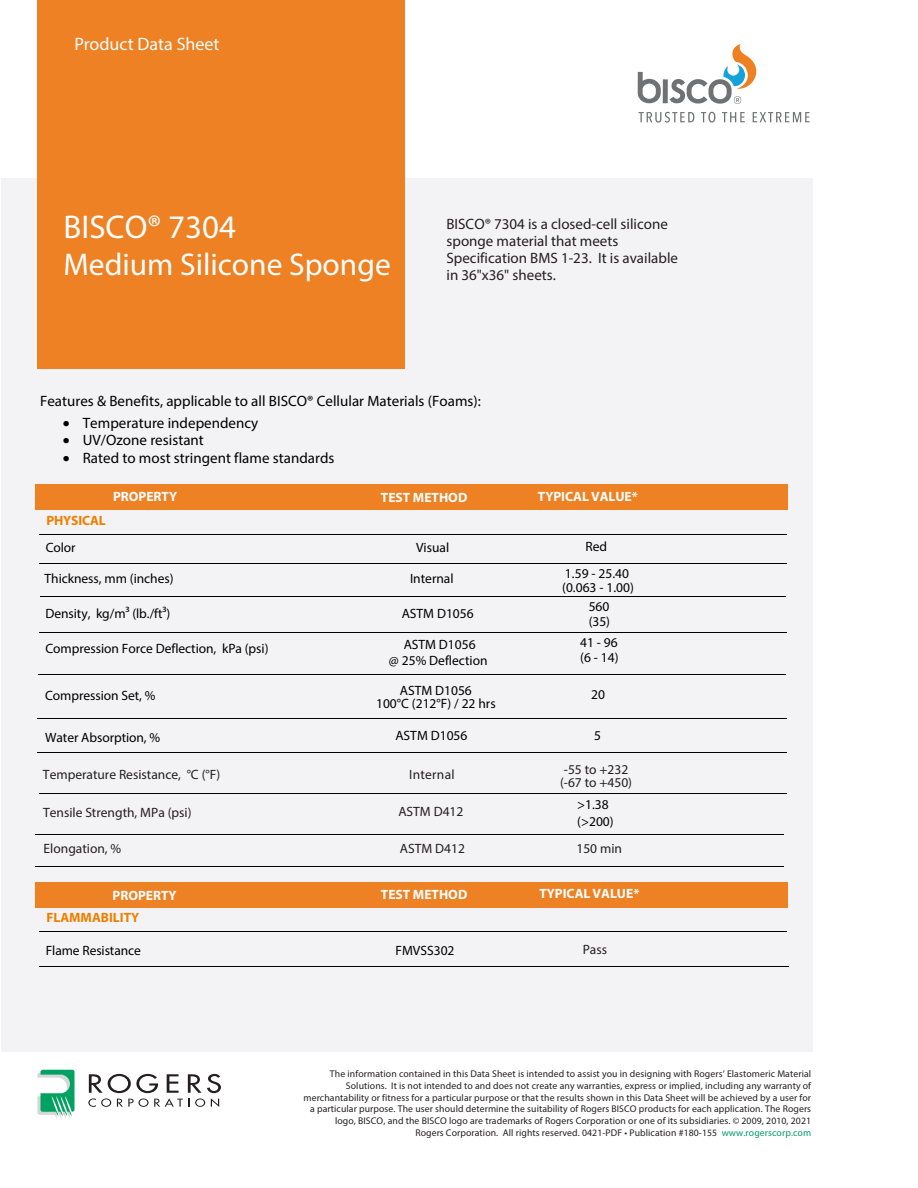
<style>
.page{position:relative;width:918px;height:1188px;background:#fff}
.page>*{position:absolute;margin:0;border:0;box-sizing:border-box;transform-origin:0 0}
.t1{font:33px "Myriad Pro";color:#fff}
.t2{font:31.5px "Myriad Pro";color:#fff}
.t3{font:18px "Myriad Pro";color:#fff}
.t4{font:15px "Myriad Pro";color:#000}
.t5{font:15px/17.2px "Myriad Pro";color:#231f20}
.t6{font:13.5px/15px "Myriad Pro";letter-spacing:-.005em;color:#000}
.t7{font:13.5px "Myriad Pro";color:#231f20}
.t8{font:700 13.5px "Myriad Pro";color:#fff}
.t9{font:13.5px/12.9px "Myriad Pro";color:#221e1f}
.t10{font:700 13.5px "Myriad Pro";color:#ee7f00}
.t11{font:13.5px "Myriad Pro";letter-spacing:.02em;color:#231f20}
.t12{font:9.75px/11.7px "Myriad Pro";letter-spacing:.01em;color:#231f20;text-align:right}
.s1{color:#009b67}
</style>
<div class="page">
<div style="left:1px;top:178px;width:811px;height:874px;background:#f3f3f5"></div>
<svg style="left:37px;top:1070px;width:38px;height:49px"></svg>
<svg style="left:88px;top:1074px;width:133px;height:33px"></svg>
<div style="left:37px;top:0;width:368px;height:368px;background:#ed8123"></div>
<div style="left:36px;top:485px;width:752px;height:25px;background:#ed8123"></div>
<svg style="left:639px;top:112px;width:55px;height:11px"></svg>
<svg style="left:701px;top:112px;width:14px;height:11px"></svg>
<svg style="left:722px;top:112px;width:23px;height:10px"></svg>
<svg style="left:753px;top:112px;width:57px;height:10px"></svg>
<svg style="left:638px;top:72px;width:23px;height:31px"></svg>
<div style="left:663px;top:79px;width:5px;height:24px;background:#707172"></div>
<svg style="left:669px;top:44px;width:88px;height:60px"></svg>
<hr style="left:39px;top:534px;width:748px;height:1px;background:#000">
<hr style="left:40px;top:596px;width:746px;height:1px;background:#000">
<hr style="left:39px;top:632px;width:748px;height:1px;background:#000">
<hr style="left:38px;top:674px;width:747px;height:1px;background:#000">
<hr style="left:39px;top:563px;width:748px;height:1px;background:#000">
<div style="left:36px;top:882px;width:752px;height:26px;background:#ed8123"></div>
<hr style="left:39px;top:931px;width:748px;height:1px;background:#000">
<hr style="left:37px;top:718px;width:750px;height:1px;background:#000">
<hr style="left:37px;top:753px;width:750px;height:1px;background:#000">
<hr style="left:40px;top:966px;width:749px;height:1px;background:#000">
<hr style="left:39px;top:793px;width:748px;height:1px;background:#000">
<hr style="left:35px;top:834px;width:749px;height:1px;background:#000">
<hr style="left:35px;top:866px;width:749px;height:1px;background:#000">
<h3 class="t3" style="left:75px;top:33px;width:146px">Product Data Sheet</h3>
<h1 class="t1" style="left:64px;top:207px;width:174px">BISCO® 7304</h1>
<h2 class="t2" style="left:64px;top:245px;width:329px">Medium Silicone Sponge</h2>
<h3 class="t5" style="left:447px;top:215px;width:233px">BISCO® 7304 is a closed-cell silicone sponge material that meets<br>Specification BMS 1-23. It is available in 36"x36" sheets.</h3>
<h3 class="t4" style="left:40px;top:392px;width:442px">Features &amp; Benefits, applicable to all BISCO® Cellular Materials (Foams):</h3>
<h3 class="t4" style="left:63px;top:414px;width:197px">• Temperature independency</h3>
<h3 class="t4" style="left:63px;top:430px;width:143px">• UV/Ozone resistant</h3>
<h3 class="t4" style="left:63px;top:449px;width:273px">• Rated to most stringent flame standards</h3>
<h3 class="t8" style="left:113px;top:487px;width:66px">PROPERTY</h3>
<h3 class="t8" style="left:381px;top:488px;width:88px">TEST METHOD</h3>
<h3 class="t8" style="left:538px;top:487px;width:102px">TYPICAL VALUE*</h3>
<h3 class="t10" style="left:46px;top:512px;width:61px">PHYSICAL</h3>
<h3 class="t6" style="left:46px;top:540px;width:31px">Color</h3>
<h3 class="t6" style="left:586px;top:539px;width:23px">Red</h3>
<h3 class="t6" style="left:45px;top:571px;width:130px">Thickness, mm (inches)</h3>
<h3 class="t6" style="left:46px;top:606px;width:126px">Density, kg/m³ (lb./ft³)</h3>
<h3 class="t6" style="left:589px;top:599px;width:23px">560 (35)</h3>
<h3 class="t6" style="left:580px;top:635px;width:40px">41 - 96 (6 - 14)</h3>
<h3 class="t6" style="left:416px;top:540px;width:35px">Visual</h3>
<h3 class="t6" style="left:562px;top:566px;width:73px">1.59 - 25.40 (0.063 - 1.00)</h3>
<h3 class="t6" style="left:410px;top:571px;width:45px">Internal</h3>
<h3 class="t6" style="left:402px;top:605px;width:74px">ASTM D1056</h3>
<h3 class="t6" style="left:389px;top:637px;width:100px;line-height:15.6px;text-align:center">ASTM D1056<br>@ 25% Deflection</h3>
<h3 class="t6" style="left:45px;top:641px;width:225px">Compression Force Deflection, kPa (psi)</h3>
<h3 class="t6" style="left:376px;top:683px;width:121px;line-height:13.5px;text-align:center">ASTM D1056<br>100°C (212°F) / 22 hrs</h3>
<h3 class="t6" style="left:395px;top:728px;width:74px">ASTM D1056</h3>
<h3 class="t6" style="left:591px;top:687px;width:15px">20</h3>
<h3 class="t6" style="left:45px;top:688px;width:112px">Compression Set, %</h3>
<h3 class="t6" style="left:45px;top:730px;width:117px">Water Absorption, %</h3>
<h3 class="t6" style="left:594px;top:728px;width:8px">5</h3>
<h3 class="t7" style="left:43px;top:766px;width:179px">Temperature Resistance, °C (°F)</h3>
<h3 class="t11" style="left:409px;top:766px;width:47px">Internal</h3>
<h3 class="t9" style="left:560px;top:763px;width:74px">-55 to +232 (-67 to +450)</h3>
<h3 class="t7" style="left:43px;top:804px;width:150px">Tensile Strength, MPa (psi)</h3>
<h3 class="t7" style="left:398px;top:803px;width:67px">ASTM D412</h3>
<h3 class="t7" style="left:44px;top:840px;width:79px">Elongation, %</h3>
<h3 class="t7" style="left:400px;top:840px;width:67px">ASTM D412</h3>
<h3 class="t9" style="left:576px;top:842px;width:47px">150 min</h3>
<h3 class="t6" style="left:577px;top:795px;width:38px;line-height:17.1px">&gt;1.38 (&gt;200)</h3>
<h3 class="t8" style="left:113px;top:886px;width:66px">PROPERTY</h3>
<h3 class="t8" style="left:381px;top:886px;width:88px">TEST METHOD</h3>
<h3 class="t8" style="left:539px;top:885px;width:102px">TYPICAL VALUE*</h3>
<h3 class="t10" style="left:46px;top:908px;width:94px">FLAMMABILITY</h3>
<h3 class="t6" style="left:46px;top:943px;width:97px">Flame Resistance</h3>
<h3 class="t6" style="left:396px;top:942px;width:61px">FMVSS302</h3>
<h3 class="t7" style="left:583px;top:941px;width:26px">Pass</h3>
<p class="t12" style="left:303px;top:1068px;width:509px">The information contained in this Data Sheet is intended to assist you in designing with Rogers’ Elastomeric Material Solutions. It is not intended to and does not create any warranties, express or implied, including any warranty of merchantability or fitness for a particular purpose or that the results shown in this Data Sheet will be achieved by a user for a particular purpose. The user should determine the suitability of Rogers BISCO products for each application. The Rogers logo, BISCO, and the BISCO logo are trademarks of Rogers Corporation or one of its subsidiaries. © 2009, 2010, 2021<br>Rogers Corporation. All rights reserved. 0421-PDF • Publication #180-155 <span class="s1">www.rogerscorp.com</span></p>
</div>
